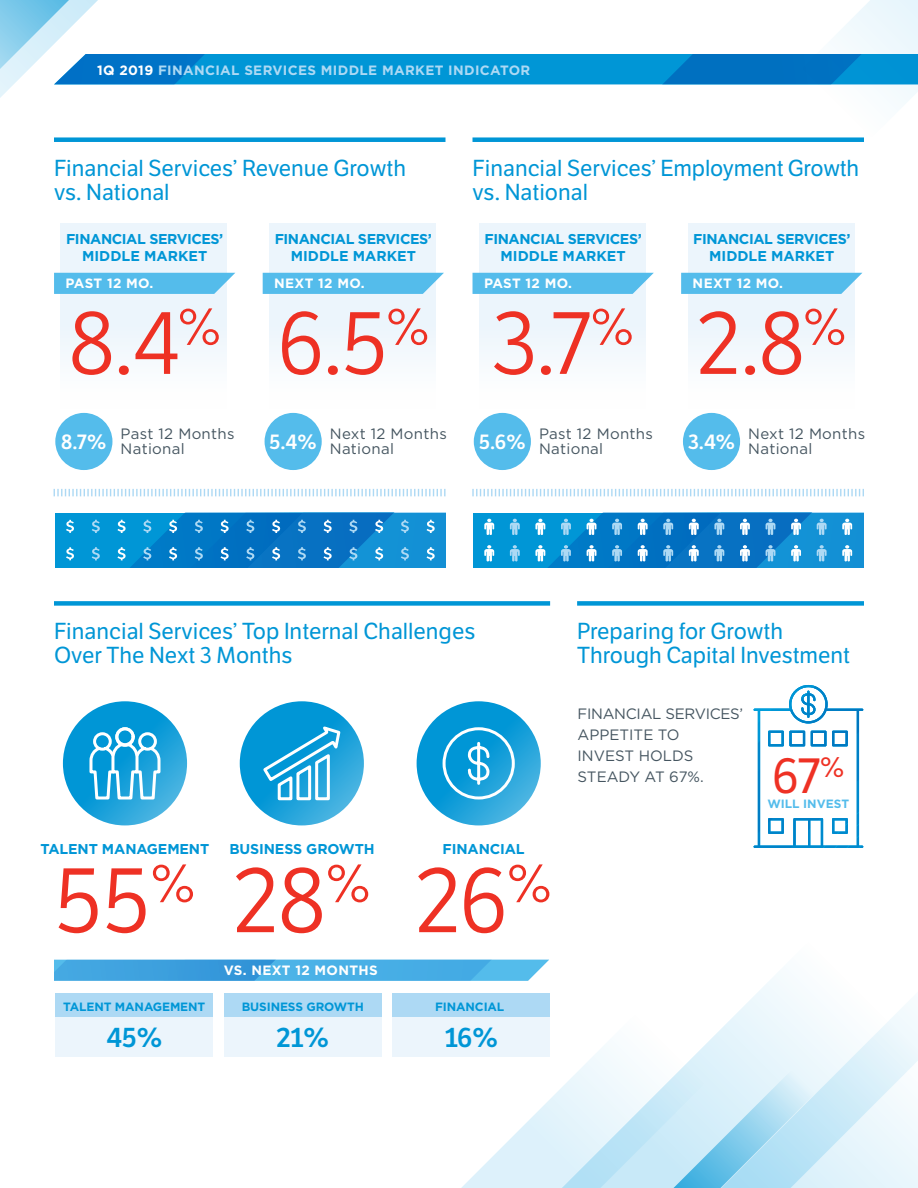
<style>
.page{position:relative;width:918px;height:1188px;background:#fff}
.page>*{position:absolute;margin:0;border:0;box-sizing:border-box;transform-origin:0 0}
.t1{font:90px "LFT Etica";color:#ee3124}
.t2{font:87px "LFT Etica";color:#ee3124}
.t3{font:48.75px "LFT Etica";color:#ee3124}
.t4{font:600 27px "LFT Etica";color:#0096d6}
.t5{font:22.5px/24px "LFT Etica";color:#0096d6}
.t6{font:600 20.4px "LFT Etica";color:#fff}
.t7{font:15px/15px "Gotham";letter-spacing:.02em;color:#455560}
.t8{font:15px/21px "Gotham";letter-spacing:-.015em;color:#455560}
.t9{font:700 14.25px/17.1px "Gotham";letter-spacing:-.03em;color:#0096d6;text-align:center}
.t10{font:700 14.25px "Gotham";letter-spacing:-.01em;color:#0096d6}
.t11{font:700 13.5px "Gotham";letter-spacing:.025em;color:#fff}
.t12{font:700 13.5px "Gotham";letter-spacing:.025em;color:#add9f4}
.t13{font:700 12px "Gotham";letter-spacing:-.01em;color:#0096d6}
.t14{font:700 12px "Gotham";color:#54bceb}
.s1{color:#fff}
</style>
<div class="page">
<div style="left:54px;top:601px;width:496px;height:5px;background:#0096d6"></div>
<div style="left:577px;top:601px;width:287px;height:5px;background:#0096d6"></div>
<svg style="left:55px;top:513px;width:391px;height:54px;background:#1389ce"></svg>
<svg style="left:473px;top:513px;width:390px;height:54px;background:#2290d1"></svg>
<svg style="left:54px;top:489px;width:392px;height:7px"></svg>
<svg style="left:472px;top:489px;width:392px;height:7px"></svg>
<svg style="left:738px;top:973px;width:180px;height:215px;fill:#eef8fd"></svg>
<svg style="left:461px;top:1012px;width:355px;height:176px"></svg>
<div style="left:392px;top:994px;width:158px;height:39px;background:#add9f4"></div>
<div style="left:392px;top:1018px;width:158px;height:39px;background:#ecf5fc"></div>
<div style="left:224px;top:994px;width:158px;height:39px;background:#add9f4"></div>
<div style="left:224px;top:1018px;width:158px;height:39px;background:#ecf5fc"></div>
<div style="left:55px;top:994px;width:158px;height:39px;background:#add9f4"></div>
<div style="left:55px;top:1018px;width:158px;height:39px;background:#ecf5fc"></div>
<div style="left:61px;top:223px;width:166px;height:186px;background:linear-gradient(to right,#f1f8fd,#f1f8fd)"></div>
<div style="left:479px;top:223px;width:166px;height:186px;background:linear-gradient(to right,#f1f8fd,#f1f8fd)"></div>
<div style="left:270px;top:223px;width:166px;height:186px;background:linear-gradient(to right,#f1f8fd,#f1f8fd)"></div>
<div style="left:688px;top:223px;width:166px;height:186px;background:linear-gradient(to right,#f1f8fd,#f1f8fd)"></div>
<svg style="left:54px;top:273px;width:181px;height:21px;background:#5dbfec"></svg>
<svg style="left:473px;top:273px;width:181px;height:21px;background:#5ebfec"></svg>
<svg style="left:263px;top:273px;width:181px;height:21px;background:#5ebfec"></svg>
<svg style="left:54px;top:960px;width:495px;height:21px;background:#49abe3"></svg>
<svg style="left:681px;top:273px;width:181px;height:21px;background:#5dbfec"></svg>
<svg style="left:0;top:0;width:918px;height:142px"></svg>
<svg style="left:754px;top:685px;width:61px;height:163px"></svg>
<img style="left:815px;top:686px;width:12px;height:162px">
<img style="left:827px;top:699px;width:12px;height:149px">
<img style="left:839px;top:708px;width:12px;height:140px">
<img style="left:851px;top:708px;width:12px;height:140px">
<svg style="left:240px;top:701px;width:124px;height:124px;background:#1aa0d9"></svg>
<svg style="left:63px;top:701px;width:124px;height:124px;background:#189fd9"></svg>
<svg style="left:417px;top:701px;width:124px;height:124px;background:#1ca1da"></svg>
<svg style="left:261px;top:723px;width:81px;height:79px;background:#3eafdf"></svg>
<svg style="left:466px;top:740px;width:25px;height:46px"></svg>
<div style="left:443px;top:727px;width:72px;height:73px;border:3px solid #fff;border-radius:50%"></div>
<svg style="left:88px;top:726px;width:74px;height:75px"></svg>
<div style="left:55px;top:413px;width:57px;height:57px;background:#54bceb;border-radius:50%"></div>
<div style="left:265px;top:413px;width:57px;height:57px;background:#54bceb;border-radius:50%"></div>
<div style="left:683px;top:413px;width:57px;height:57px;background:#54bceb;border-radius:50%"></div>
<div style="left:474px;top:413px;width:57px;height:57px;background:#54bceb;border-radius:50%"></div>
<p class="t12" style="left:97px;top:61px;width:435px"><span class="s1">1Q 2019</span> FINANCIAL SERVICES MIDDLE MARKET INDICATOR</p>
<p class="t5" style="left:54px;top:156px;width:354px">Financial Services’ Revenue Growth vs. National</p>
<p class="t5" style="left:472px;top:156px;width:388px">Financial Services’ Employment Growth vs. National</p>
<p class="t9" style="left:66px;top:230px;width:159px">FINANCIAL SERVICES’<br>MIDDLE MARKET</p>
<p class="t9" style="left:485px;top:230px;width:159px">FINANCIAL SERVICES’<br>MIDDLE MARKET</p>
<p class="t9" style="left:275px;top:230px;width:159px">FINANCIAL SERVICES’<br>MIDDLE MARKET</p>
<p class="t9" style="left:693px;top:230px;width:159px">FINANCIAL SERVICES’<br>MIDDLE MARKET</p>
<p class="t11" style="left:66px;top:274px;width:89px">PAST 12 MO.</p>
<p class="t11" style="left:274px;top:274px;width:92px">NEXT 12 MO.</p>
<p class="t11" style="left:484px;top:274px;width:89px">PAST 12 MO.</p>
<p class="t11" style="left:693px;top:274px;width:92px">NEXT 12 MO.</p>
<h2 class="t2" style="left:69px;top:293px;width:154px">8.4<sup>%</sup></h2>
<h2 class="t2" style="left:492px;top:293px;width:143px">3.7<sup>%</sup></h2>
<h2 class="t2" style="left:277px;top:293px;width:154px">6.5<sup>%</sup></h2>
<h2 class="t2" style="left:697px;top:293px;width:151px">2.8<sup>%</sup></h2>
<p class="t7" style="left:121px;top:426px;width:115px">Past 12 Months<br>National</p>
<p class="t7" style="left:539px;top:426px;width:115px">Past 12 Months<br>National</p>
<p class="t7" style="left:330px;top:426px;width:118px">Next 12 Months<br>National</p>
<p class="t7" style="left:748px;top:426px;width:118px">Next 12 Months</p>
<p class="t6" style="left:61px;top:429px;width:47px">8.7%</p>
<p class="t6" style="left:270px;top:429px;width:49px">5.4%</p>
<p class="t6" style="left:479px;top:429px;width:48px">5.6%</p>
<p class="t7" style="left:688px;top:441px;width:126px"><sup>3.4%</sup> National</p>
<p class="t5" style="left:54px;top:620px;width:423px">Financial Services’ Top Internal Challenges<br>Over The Next 3 Months</p>
<p class="t5" style="left:577px;top:620px;width:275px">Preparing for Growth<br>Through Capital Investment</p>
<p class="t10" style="left:41px;top:840px;width:170px">TALENT MANAGEMENT</p>
<h1 class="t1" style="left:55px;top:848px;width:317px">55<sup>%</sup> 28<sup>%</sup></h1>
<p class="t10" style="left:229px;top:840px;width:147px">BUSINESS GROWTH</p>
<p class="t10" style="left:443px;top:840px;width:84px">FINANCIAL</p>
<h1 class="t1" style="left:416px;top:848px;width:137px">26<sup>%</sup></h1>
<p class="t11" style="left:224px;top:961px;width:156px">VS. NEXT 12 MONTHS</p>
<p class="t13" style="left:63px;top:998px;width:144px">TALENT MANAGEMENT</p>
<p class="t13" style="left:242px;top:998px;width:124px">BUSINESS GROWTH</p>
<p class="t13" style="left:435px;top:998px;width:71px">FINANCIAL</p>
<p class="t4" style="left:106px;top:1021px;width:57px">45%</p>
<p class="t4" style="left:277px;top:1021px;width:54px">21%</p>
<p class="t4" style="left:445px;top:1021px;width:55px">16%</p>
<p class="t8" style="left:578px;top:703px;width:167px">FINANCIAL SERVICES’<br>APPETITE TO<br>INVEST HOLDS<br>STEADY AT 67%.</p>
<h3 class="t3" style="left:772px;top:747px;width:74px">67<sup>%</sup></h3>
<p class="t14" style="left:767px;top:796px;width:83px">WILL INVEST</p>
</div>
